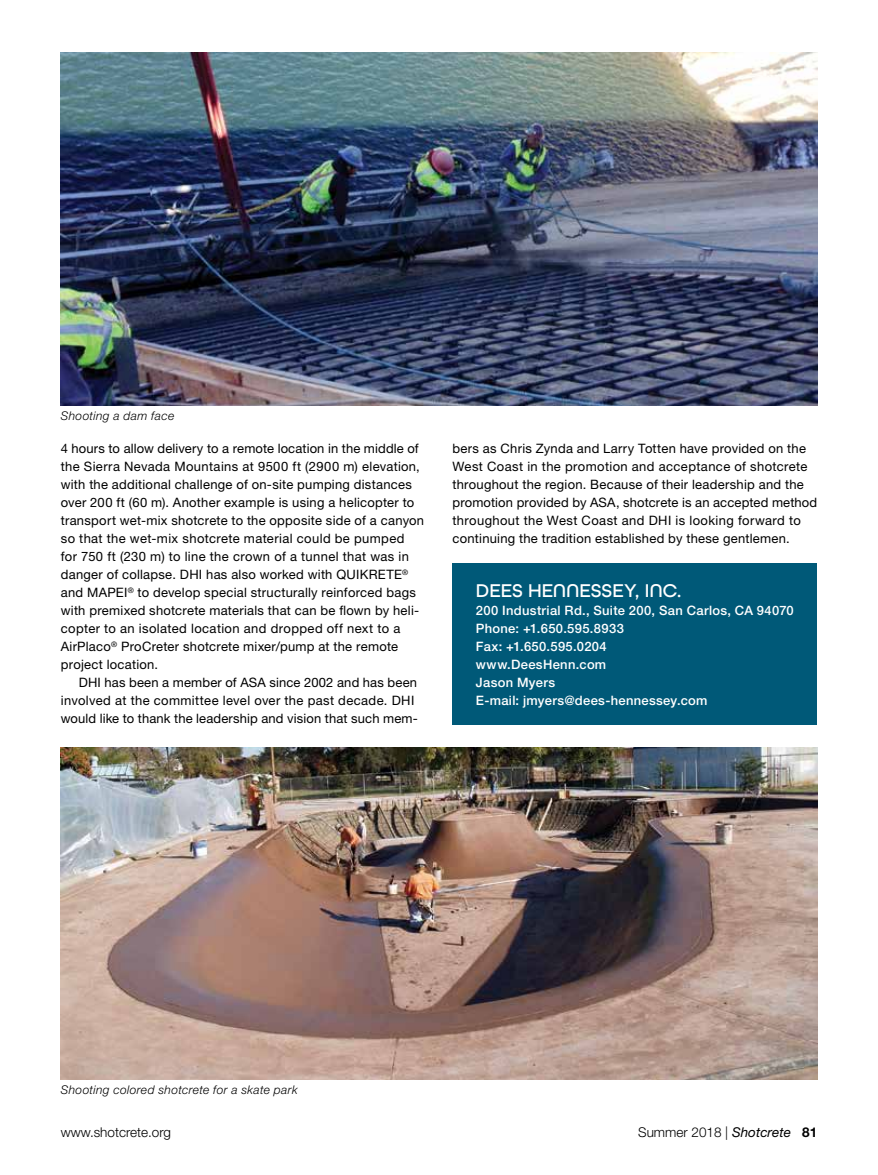
<style>
.page{position:relative;width:878px;height:1175px;background:#fff}
.page>*{position:absolute;margin:0;border:0;box-sizing:border-box;transform-origin:0 0}
.t1{font:500 19.5px "All Round Gothic";letter-spacing:.005em;color:#fff}
.t2{font:300 13.5px "Helvetica Neue LT Std";color:#000}
.t3{font:12.9px/18px "Helvetica Neue LT Std";letter-spacing:.02em;color:#000}
.t4{font:500 12.9px/18px "Helvetica Neue LT Std";letter-spacing:.025em;color:#fff}
.t5{font:italic 300 12px "Helvetica Neue LT Std";letter-spacing:.035em;color:#000}
.s1{font-weight:400;font-style:italic}
.s2{font-weight:700}
</style>
<div class="page">
<div style="left:452px;top:563px;width:365px;height:162px;background:#005978"></div>
<img style="left:61px;top:53px;width:756px;height:352px">
<img style="left:61px;top:747px;width:756px;height:332px">
<p class="t5" style="left:61px;top:408px;width:115px">Shooting a dam face</p>
<p class="t3" style="left:61px;top:439px;width:365px">4 hours to allow delivery to a remote location in the middle of the Sierra Nevada Mountains at 9500 ft (2900 m) elevation, with the additional challenge of on-site pumping distances over 200 ft (60 m). Another example is using a helicopter to transport wet-mix shotcrete to the opposite side of a canyon so that the wet-mix shotcrete material could be pumped<br>for 750 ft (230 m) to line the crown of a tunnel that was in danger of collapse. DHI has also worked with QUIKRETE<sup>® </sup>and MAPEI<sup>®</sup> to develop special structurally reinforced bags with premixed shotcrete materials that can be flown by heli&shy;copter to an isolated location and dropped off next to a AirPlaco<sup>®</sup> ProCreter shotcrete mixer/pump at the remote project location.</p>
<p class="t3" style="left:61px;top:673px;width:358px;text-indent:18px">DHI has been a member of ASA since 2002 and has been involved at the committee level over the past decade. DHI would like to thank the leadership and vision that such mem--</p>
<p class="t3" style="left:452px;top:439px;width:366px">bers as Chris Zynda and Larry Totten have provided on the West Coast in the promotion and acceptance of shotcrete throughout the region. Because of their leadership and the promotion provided by ASA, shotcrete is an accepted method throughout the West Coast and DHI is looking forward to continuing the tradition established by these gentlemen.</p>
<h1 class="t1" style="left:476px;top:579px;width:207px">DEES HENNESSEY, INC.</h1>
<p class="t4" style="left:476px;top:601px;width:319px">200 Industrial Rd., Suite 200, San Carlos, CA 94070<br>Phone: +1.650.595.8933<br>Fax: +1.650.595.0204<br>www.DeesHenn.com<br>Jason Myers<br>E-mail: jmyers@dees-hennessey.com</p>
<p class="t5" style="left:61px;top:1082px;width:238px">Shooting colored shotcrete for a skate park</p>
<p class="t2" style="left:61px;top:1124px;width:112px">www.shotcrete.org</p>
<p class="t2" style="left:638px;top:1124px;width:180px">Summer 2018 | <span class="s1">Shotcrete</span> <span class="s2">81</span></p>
</div>
